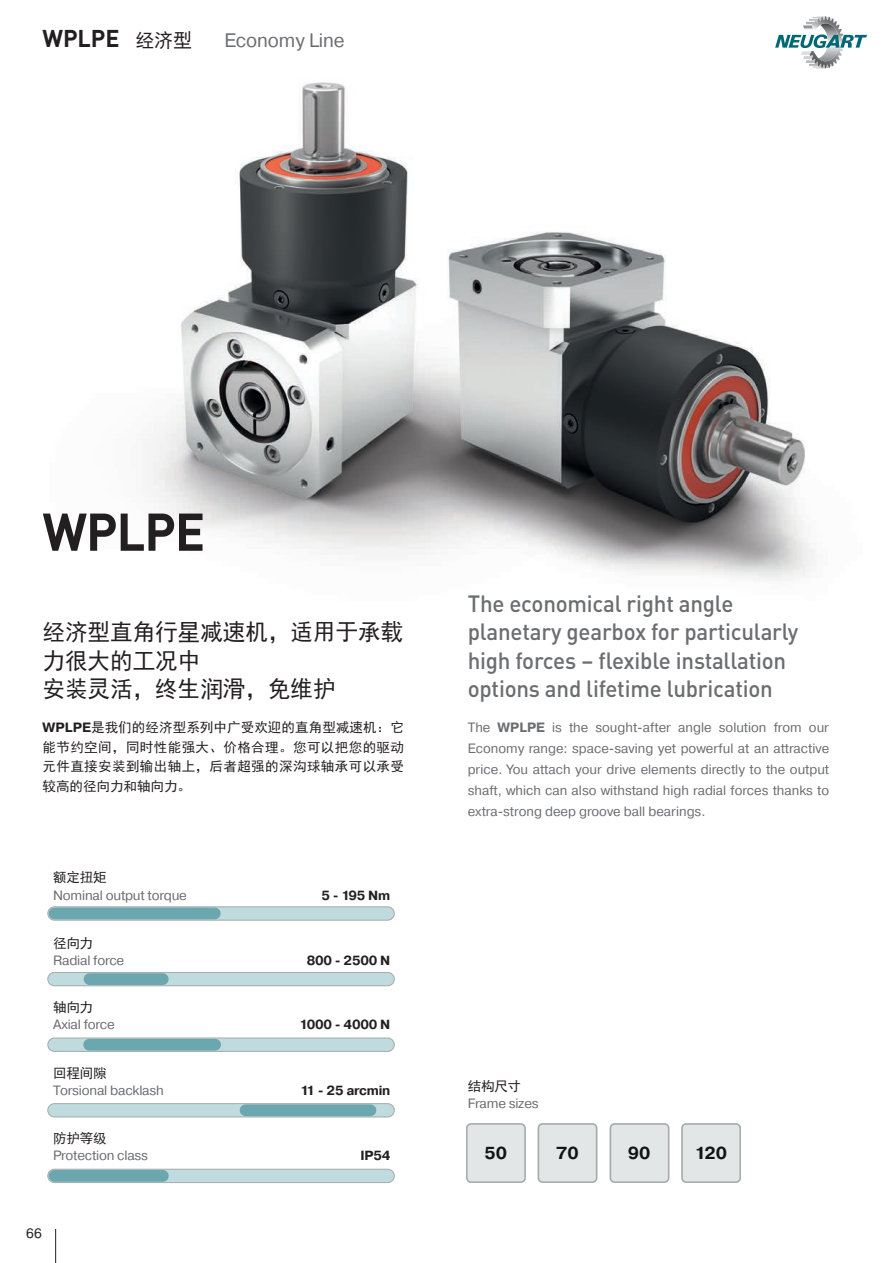
<style>
.page{position:relative;width:893px;height:1263px;background:#fff}
.page>*{position:absolute;margin:0;border:0;box-sizing:border-box;transform-origin:0 0}
._01Headline{font:700 52.2px "DIN Pro";letter-spacing:-.02em;color:#231f20;scale:.96 1}
.t1{font:700 24px "DIN Pro";letter-spacing:-.005em;color:#231f20}
._02Sub_Headline{font:500 23.25px/28.5px "DIN Pro";letter-spacing:-.01em;color:#6c6d70;scale:.96 1}
._02Sub_Headline-2{font:23.25px/28.5px "Sim Hei";color:#231f20}
.t2{font:19.5px "Pragmatica";letter-spacing:-.005em;color:#6c6d70}
.t3{font:700 17.4px "Pragmatica";color:#111416}
.t4{font:13.5px/21px "Pragmatica";letter-spacing:-.015em;color:#6c6d70;text-align:justify}
.Tabellenwerte{font:13.5px/19.5px "Sim Hei";letter-spacing:.03em;color:#231f20;text-align:justify}
.t5{font:13.5px "Pragmatica";color:#231f20}
.t6{font:700 13.2px "Pragmatica";letter-spacing:-.015em;color:#231f20}
.s1{font-family:"Sim Hei";font-weight:400;font-size:19.5px}
.s2{font-family:"Pragmatica";font-weight:700}
.s3{font-weight:700}
</style>
<div class="page">
<svg style="left:775px;top:16px;width:92px;height:53px"></svg>
<hr style="left:55px;top:1229px;width:1px;height:34px;background:#231f20">
<img style="left:147px;top:82px;width:669px;height:498px">
<div style="left:48px;top:972px;width:346px;height:14px;background:#bfdbde;border-radius:7px"></div>
<div style="left:47px;top:972px;width:348px;height:14px;border:1px solid #a6aaaa;border-radius:7px"></div>
<div style="left:48px;top:907px;width:346px;height:13px;background:#bfdbde;border-radius:7px"></div>
<div style="left:47px;top:906px;width:348px;height:14px;border:1px solid #a6aaaa;border-radius:7px"></div>
<div style="left:48px;top:1038px;width:346px;height:13px;background:#bfdbde;border-radius:7px"></div>
<div style="left:47px;top:1038px;width:348px;height:14px;border:1px solid #a6aaaa;border-radius:7px"></div>
<div style="left:48px;top:1103px;width:346px;height:14px;background:#bfdbde;border-radius:7px"></div>
<div style="left:47px;top:1103px;width:348px;height:14px;border:1px solid #a6aaaa;border-radius:7px"></div>
<div style="left:48px;top:1169px;width:346px;height:13px;background:#bfdbde;border-radius:7px"></div>
<div style="left:47px;top:1169px;width:348px;height:14px;border:1px solid #a6aaaa;border-radius:7px"></div>
<div style="left:90px;top:973px;width:73px;height:12px;background:#6ba7af"></div>
<div style="left:89px;top:1039px;width:126px;height:11px;background:#6ba7af"></div>
<div style="left:246px;top:1104px;width:124px;height:12px;background:#6ba7af"></div>
<div style="left:54px;top:1170px;width:109px;height:12px;background:#6ba7af"></div>
<div style="left:54px;top:907px;width:161px;height:12px;background:#6ba7af"></div>
<div style="left:467px;top:1124px;width:58px;height:58px;background:#e3e6e6;border-radius:4px"></div>
<div style="left:466px;top:1123px;width:60px;height:60px;border:2px solid #a6aaaa;border-radius:4px"></div>
<div style="left:538px;top:1124px;width:59px;height:58px;background:#e3e6e6;border-radius:4px"></div>
<div style="left:538px;top:1123px;width:59px;height:60px;border:2px solid #a6aaaa;border-radius:4px"></div>
<div style="left:610px;top:1124px;width:59px;height:58px;background:#e3e6e6;border-radius:4px"></div>
<div style="left:610px;top:1123px;width:59px;height:60px;border:2px solid #a6aaaa;border-radius:4px"></div>
<div style="left:682px;top:1124px;width:58px;height:58px;background:#e3e6e6;border-radius:4px"></div>
<div style="left:681px;top:1123px;width:60px;height:60px;border:2px solid #a6aaaa;border-radius:4px"></div>
<p class="t1" style="left:43px;top:19px;width:151px">WPLPE <span class="s1">经济型</span></p>
<p class="t2" style="left:224px;top:28px;width:122px">Economy Line</p>
<p class="_01Headline" style="left:43px;top:491px;width:171px">WPLPE</p>
<p class="_02Sub_Headline-2" style="left:43px;top:618px;width:362px">经济型直角行星减速机，适用于承载力很大的工况中</p>
<p class="_02Sub_Headline-2" style="left:43px;top:675px;width:295px">安装灵活，终生润滑，免维护</p>
<p class="Tabellenwerte" style="left:43px;top:718px;width:363px"><span class="s2">WPLPE</span>是我们的经济型系列中广受欢迎的直角型减速机：它能节约空间，同时性能强大、价格合理。您可以把您的驱动元件直接安装到输出轴上，后者超强的深沟球轴承可以承受较高的径向力和轴向力。</p>
<p class="Tabellenwerte" style="left:53px;top:868px;width:55px">额定扭矩</p>
<p class="t4" style="left:53px;top:885px;width:135px">Nominal output torque</p>
<p class="Tabellenwerte" style="left:53px;top:933px;width:41px">径向力</p>
<p class="t4" style="left:53px;top:950px;width:73px">Radial force</p>
<p class="t6" style="left:321px;top:887px;width:70px">5 - 195 Nm</p>
<p class="t6" style="left:307px;top:952px;width:85px">800 - 2500 N</p>
<p class="_02Sub_Headline" style="left:468px;top:588px;width:346px">The economical right angle planetary gearbox for particularly high forces – flexible installation options and lifetime lubrication</p>
<p class="t4" style="left:468px;top:717px;width:363px">The <span class="s3">WPLPE</span> is the sought-after angle solution from our Economy range: space-saving yet powerful at an attractive price. You attach your drive elements directly to the output shaft, which can also withstand high radial forces thanks to extra-strong deep groove ball bearings.</p>
<p class="Tabellenwerte" style="left:53px;top:997px;width:41px">轴向力</p>
<p class="t4" style="left:53px;top:1014px;width:63px">Axial force</p>
<p class="Tabellenwerte" style="left:53px;top:1063px;width:55px">回程间隙</p>
<p class="t4" style="left:53px;top:1080px;width:112px">Torsional backlash</p>
<p class="Tabellenwerte" style="left:53px;top:1128px;width:55px">防护等级</p>
<p class="t4" style="left:53px;top:1145px;width:96px">Protection class</p>
<p class="t5" style="left:26px;top:1225px;width:17px">66</p>
<p class="t6" style="left:299px;top:1016px;width:92px">1000 - 4000 N</p>
<p class="t6" style="left:301px;top:1081px;width:91px">11 - 25 arcmin</p>
<p class="Tabellenwerte" style="left:468px;top:1076px;width:55px">结构尺寸</p>
<p class="t4" style="left:468px;top:1093px;width:72px">Frame sizes</p>
<p class="t6" style="left:360px;top:1146px;width:31px">IP54</p>
<p class="t3" style="left:485px;top:1141px;width:24px">50</p>
<p class="t3" style="left:556px;top:1141px;width:24px">70</p>
<p class="t3" style="left:628px;top:1141px;width:24px">90</p>
<p class="t3" style="left:695px;top:1141px;width:34px">120</p>
</div>
